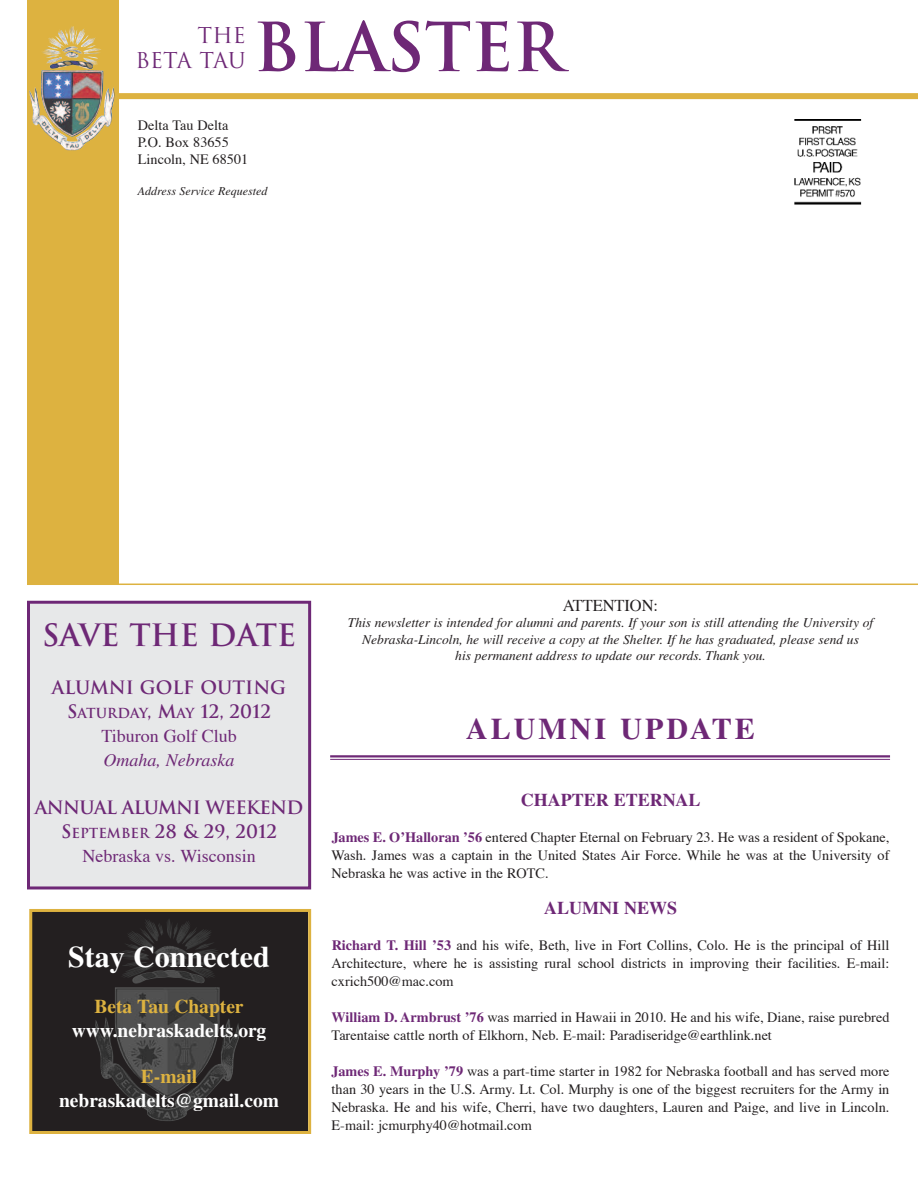
<style>
.page{position:relative;width:918px;height:1188px;background:#fff}
.page>*{position:absolute;margin:0;border:0;box-sizing:border-box;transform-origin:0 0}
.t1{font:700 65.85px "Trajan";color:#6e2876}
.t2{font:700 30px "Times";color:#fff}
.t3{font:700 30px "Times";letter-spacing:.1em;color:#6e2876}
.t4{font:700 30px "Trajan";color:#6e2876}
.t5{font:21.3px/25.5px "Trajan";color:#6e2876;text-align:right}
.t6{font:700 19.5px "Times";color:#fff}
.t7{font:700 19.5px "Times";color:#ddb240}
.t8{font:700 18px/24px "Trajan";letter-spacing:-.035em;color:#6e2876;text-align:center}
.t9{font:700 18px/24px "Trajan";letter-spacing:-.01em;color:#6e2876;text-align:center}
.t10{font:18px "Times";color:#6e2876}
.t11{font:700 18px "Times";color:#6e2876}
.t12{font:italic 18px "Times";color:#6e2876}
.t13{font:16.5px "Times";letter-spacing:-.005em;color:#231f20}
.t14{font:14.25px/18px "Times";color:#231f20;text-align:justify}
.t15{font:italic 13.5px/16.5px "Times";color:#231f20;text-align:center}
.t16{font:italic 12px "Times";color:#231f20}
.s1{font-size:13.5px}
.s2{font-weight:700;color:#6e2876}
</style>
<div class="page">
<div style="left:27px;top:0;width:92px;height:584px;background:#ddb240"></div>
<img style="left:794px;top:119px;width:68px;height:86px">
<div style="left:110px;top:93px;width:808px;height:6px;background:#ddb240"></div>
<img style="left:47px;top:26px;width:54px;height:28px">
<hr style="left:27px;top:584px;width:891px;height:1px;background:#ddb240">
<svg style="left:33px;top:913px;width:274px;height:217px;background:#2b2829"></svg>
<img style="left:124px;top:918px;width:91px;height:48px">
<div style="left:29px;top:909px;width:282px;height:225px;border:3px solid #ddb240"></div>
<div style="left:30px;top:604px;width:278px;height:282px;background:#e7e8e9"></div>
<div style="left:27px;top:601px;width:284px;height:288px;border:3px solid #6e2876"></div>
<hr style="left:330px;top:755px;width:560px;height:3px;background:#6e2876">
<hr style="left:330px;top:759px;width:560px;height:1px;background:#6e2876">
<h3 class="t5" style="left:136px;top:23px;width:112px">THE<br>BETA TAU</h3>
<h1 class="t1" style="left:253px;top:10px;width:311px">BLASTER</h1>
<p class="t14" style="left:138px;top:118px;width:112px;line-height:17.1px;text-align:left">Delta Tau Delta<br>P.o. Box 83655<br>Lincoln, NE 68501</p>
<p class="t16" style="left:138px;top:186px;width:131px">Address Service Requested</p>
<h2 class="t4" style="left:42px;top:618px;width:255px">SAVE THE DATE</h2>
<p class="t9" style="left:52px;top:675px;width:236px">ALUMNI GOLF OUTING<br>S<span class="s1">ATURDAY</span>, M<span class="s1">AY</span> 12, 2012</p>
<p class="t10" style="left:101px;top:728px;width:137px">Tiburon Golf Club</p>
<p class="t12" style="left:103px;top:753px;width:133px">Omaha, Nebraska</p>
<p class="t8" style="left:35px;top:795px;width:270px">ANNUAL ALUMNI WEEKEND<br>S<span class="s1">EPTEMBER</span> 28 &amp; 29, 2012</p>
<p class="t10" style="left:82px;top:848px;width:175px">Nebraska vs. Wisconsin</p>
<h2 class="t2" style="left:68px;top:947px;width:203px">Stay Connected</h2>
<h3 class="t7" style="left:94px;top:1000px;width:151px">Beta Tau Chapter</h3>
<h3 class="t6" style="left:72px;top:1023px;width:196px">www.nebraskadelts.org</h3>
<h3 class="t7" style="left:141px;top:1070px;width:58px">E-mail</h3>
<h3 class="t6" style="left:59px;top:1094px;width:222px">nebraskadelts@gmail.com</h3>
<p class="t13" style="left:563px;top:599px;width:97px">ATTENTIoN:</p>
<p class="t15" style="left:348px;top:616px;width:527px">This newsletter is intended for alumni and parents. If your son is still attending the University of<br>Nebraska-Lincoln, he will receive a copy at the Shelter. If he has graduated, please send us<br>his permanent address to update our records. Thank you.</p>
<h2 class="t3" style="left:466px;top:719px;width:290px">ALUMNI UPDATE</h2>
<p class="t11" style="left:521px;top:794px;width:181px">CHAPTER ETERNAL</p>
<p class="t14" style="left:332px;top:830px;width:559px"><span class="s2">James E. O’Halloran ’56</span> entered Chapter Eternal on February 23. He was a resident of Spokane, Wash. James was a captain in the United States Air Force. While he was at the University of Nebraska he was active in the roTC.</p>
<p class="t11" style="left:544px;top:902px;width:134px">ALUMNI NEWS</p>
<p class="t14" style="left:332px;top:938px;width:559px"><span class="s2">Richard T. Hill ’53</span> and his wife, Beth, live in Fort Collins, Colo. He is the principal of Hill Architecture, where he is assisting rural school districts in improving their facilities. E-mail: cxrich500@mac.com</p>
<p class="t14" style="left:332px;top:1010px;width:559px"><span class="s2">William D. Armbrust ’76</span> was married in Hawaii in 2010. He and his wife, Diane, raise purebred<br>Tarentaise cattle north of Elkhorn, Neb. E-mail: Paradiseridge@earthlink.net</p>
<p class="t14" style="left:332px;top:1064px;width:559px"><span class="s2">James E. Murphy ’79</span> was a part-time starter in 1982 for Nebraska football and has served more than 30 years in the U.S. Army. Lt. Col. Murphy is one of the biggest recruiters for the Army in Nebraska. He and his wife, Cherri, have two daughters, Lauren and Paige, and live in Lincoln.<br>E-mail: jcmurphy40@hotmail.com</p>
</div>
